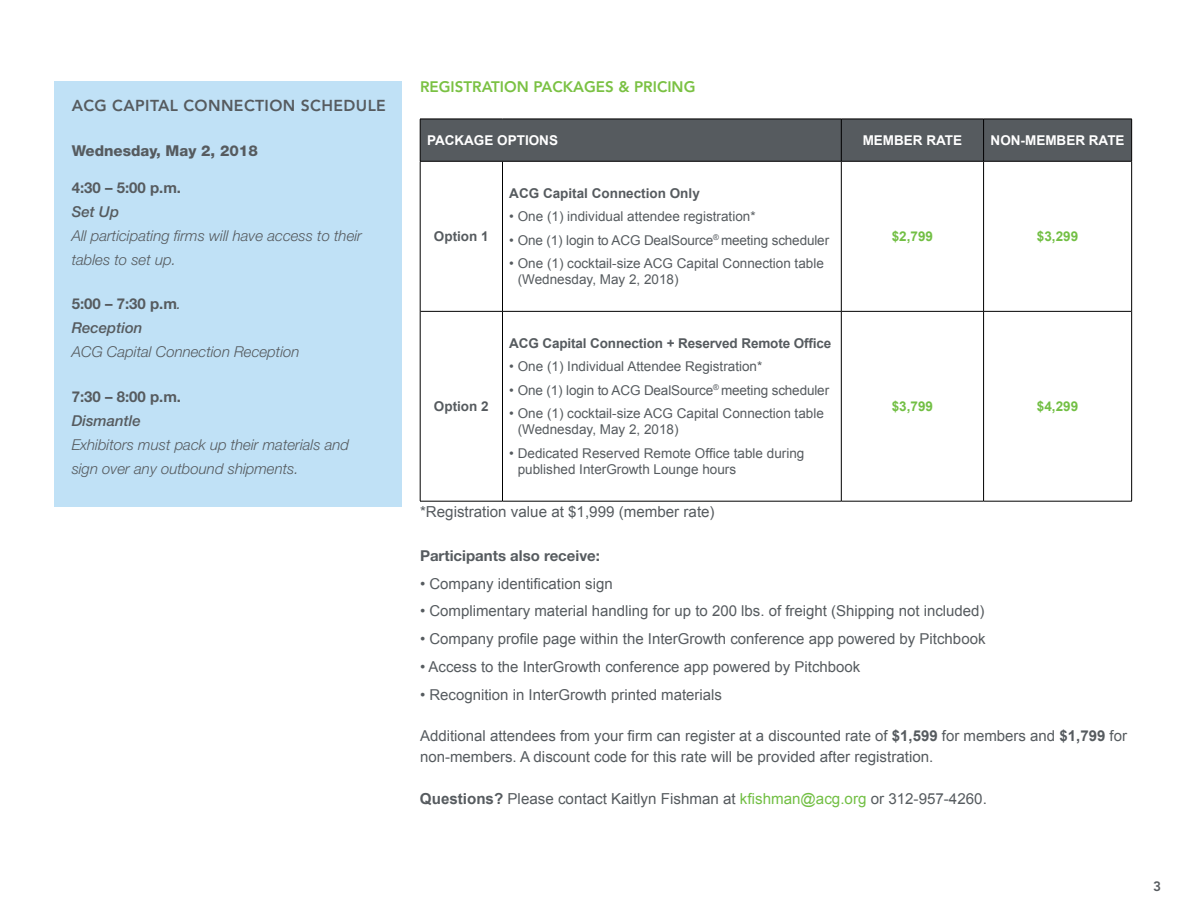
<style>
.page{position:relative;width:1188px;height:918px;background:#fff}
.page>*{position:absolute;margin:0;border:0;box-sizing:border-box;transform-origin:0 0}
.t1{font:800 15.75px "Avenir LT Std";letter-spacing:.025em;color:#565b5f}
.t2{font:15.15px "Arial";color:#565b5f}
.t3{font:800 15.15px "Avenir LT Std";color:#7ac143}
.t4{font:15px "Arial";color:#565b5f}
.t5{font:italic 300 15px/24px "Helvetica Neue LT Std";color:#565b5f}
.t6{font:700 15px/24px "Helvetica Neue LT Std";color:#565b5f}
.t7{font:800 15px "Helvetica Neue LT Std";color:#565b5f}
.t8{font:italic 500 15px "Helvetica Neue LT Std";color:#565b5f}
.t9{font:13.5px/16.5px "Arial";color:#565b5f}
.t10{font:700 13.5px "Arial";letter-spacing:-.01em;color:#565b5f}
.t11{font:700 13.5px "Arial";color:#fff}
.t12{font:700 13.5px "Arial";color:#72bf44}
.t13{font:800 13.5px "Avenir LT Std";color:#565b5f}
.s1{font-weight:400;font-style:italic}
.s2{font-weight:500;font-style:italic}
.s3{font-weight:700}
.s4{font-size:15px}
.s5{color:#72bf44}
</style>
<div class="page">
<div style="left:421px;top:120px;width:710px;height:41px;background:#565b5f"></div>
<hr style="left:841px;top:119px;width:1px;height:42px;background:#000">
<hr style="left:420px;top:161px;width:83px;height:1px;background:#000">
<hr style="left:503px;top:161px;width:338px;height:1px;background:#000">
<hr style="left:841px;top:161px;width:143px;height:1px;background:#000">
<hr style="left:841px;top:161px;width:1px;height:150px;background:#000">
<hr style="left:984px;top:161px;width:148px;height:1px;background:#000">
<hr style="left:841px;top:312px;width:1px;height:189px;background:#000">
<hr style="left:420px;top:501px;width:83px;height:1px;background:#000">
<hr style="left:503px;top:501px;width:338px;height:1px;background:#000">
<hr style="left:841px;top:501px;width:143px;height:1px;background:#000">
<hr style="left:984px;top:501px;width:148px;height:1px;background:#000">
<hr style="left:420px;top:311px;width:82px;height:1px;background:#000">
<hr style="left:503px;top:311px;width:338px;height:1px;background:#000">
<hr style="left:841px;top:311px;width:142px;height:1px;background:#000">
<hr style="left:984px;top:311px;width:147px;height:1px;background:#000">
<hr style="left:420px;top:119px;width:83px;height:1px;background:#000">
<hr style="left:420px;top:119px;width:1px;height:42px;background:#000">
<hr style="left:503px;top:119px;width:338px;height:1px;background:#000">
<hr style="left:841px;top:119px;width:143px;height:1px;background:#000">
<hr style="left:984px;top:119px;width:148px;height:1px;background:#000">
<hr style="left:983px;top:119px;width:1px;height:42px;background:#000">
<hr style="left:1131px;top:119px;width:1px;height:42px;background:#000">
<hr style="left:420px;top:161px;width:1px;height:150px;background:#000">
<hr style="left:502px;top:161px;width:1px;height:150px;background:#000">
<hr style="left:983px;top:161px;width:1px;height:150px;background:#000">
<hr style="left:1131px;top:161px;width:1px;height:150px;background:#000">
<hr style="left:420px;top:311px;width:1px;height:190px;background:#000">
<hr style="left:502px;top:311px;width:1px;height:190px;background:#000">
<hr style="left:983px;top:311px;width:1px;height:190px;background:#000">
<hr style="left:1131px;top:311px;width:1px;height:190px;background:#000">
<div style="left:54px;top:81px;width:348px;height:426px;background:#c0e1f6"></div>
<p class="t1" style="left:72px;top:96px;width:316px">ACG CAPITAL CONNECTION SCHEDULE</p>
<p class="t7" style="left:72px;top:141px;width:188px">Wednesday, May 2, 2018</p>
<p class="t6" style="left:72px;top:175px;width:111px">4:30 – 5:00 p.m.</p>
<p class="t8" style="left:72px;top:203px;width:49px">Set Up</p>
<p class="t5" style="left:72px;top:223px;width:292px">All participating firms will have access to their tables to set up.</p>
<p class="t6" style="left:72px;top:292px;width:111px">5:00 – 7:30 p.m<span class="s1">.<br></span><span class="s2">Reception</span></p>
<p class="t5" style="left:72px;top:340px;width:229px">ACG Capital Connection Reception</p>
<p class="t6" style="left:72px;top:384px;width:111px">7:30 – 8:00 p.m.</p>
<p class="t8" style="left:72px;top:411px;width:71px">Dismantle</p>
<p class="t5" style="left:72px;top:432px;width:279px">Exhibitors must pack up their materials and sign over any outbound shipments.</p>
<p class="t3" style="left:420px;top:78px;width:277px">REGISTRATION PACKAGES &amp; PRICING</p>
<p class="t11" style="left:427px;top:131px;width:133px">PACKAGE OPTIONS</p>
<p class="t11" style="left:863px;top:131px;width:101px">MEMBER RATE</p>
<p class="t11" style="left:991px;top:131px;width:135px">NON-MEMBER RATE</p>
<p class="t10" style="left:434px;top:227px;width:56px">Option 1</p>
<p class="t10" style="left:434px;top:397px;width:56px">Option 2</p>
<p class="t10" style="left:509px;top:184px;width:192px">ACG Capital Connection Only</p>
<p class="t9" style="left:509px;top:209px;width:248px">• One (1) individual attendee registration*</p>
<p class="t9" style="left:509px;top:232px;width:321px">• One (1) login to ACG DealSource<sup>®</sup> meeting scheduler</p>
<p class="t9" style="left:518px;top:255px;width:308px;text-indent:-8px">• One (1) cocktail-size ACG Capital Connection table (Wednesday, May 2, 2018)</p>
<p class="t10" style="left:509px;top:334px;width:324px">ACG Capital Connection + Reserved Remote Office</p>
<p class="t9" style="left:509px;top:359px;width:255px">• One (1) Individual Attendee Registration*</p>
<p class="t9" style="left:509px;top:382px;width:321px">• One (1) login to ACG DealSource<sup>®</sup> meeting scheduler</p>
<p class="t9" style="left:518px;top:405px;width:308px;text-indent:-8px">• One (1) cocktail-size ACG Capital Connection table (Wednesday, May 2, 2018)</p>
<p class="t9" style="left:518px;top:445px;width:288px;text-indent:-8px">• Dedicated Reserved Remote Office table during published InterGrowth Lounge hours</p>
<p class="t12" style="left:892px;top:227px;width:43px">$2,799</p>
<p class="t12" style="left:1037px;top:227px;width:43px">$3,299</p>
<p class="t12" style="left:892px;top:397px;width:43px">$3,799</p>
<p class="t12" style="left:1037px;top:397px;width:43px">$4,299</p>
<p class="t2" style="left:420px;top:501px;width:296px">*Registration value at $1,999 (member rate)</p>
<p class="t6" style="left:420px;top:543px;width:181px">Participants also receive:</p>
<p class="t4" style="left:420px;top:574px;width:194px">• Company identification sign</p>
<p class="t4" style="left:420px;top:601px;width:566px">• Complimentary material handling for up to 200 lbs. of freight (Shipping not included)</p>
<p class="t4" style="left:420px;top:629px;width:567px">• Company profile page within the InterGrowth conference app powered by Pitchbook</p>
<p class="t4" style="left:420px;top:657px;width:442px">• Access to the InterGrowth conference app powered by Pitchbook</p>
<p class="t4" style="left:420px;top:685px;width:304px">• Recognition in InterGrowth printed materials</p>
<p class="t4" style="left:420px;top:726px;width:709px">Additional attendees from your firm can register at a discounted rate of <span class="s3">$1,599</span> for members and <span class="s3">$1,799</span> for</p>
<p class="t2" style="left:420px;top:747px;width:515px"><span class="s4">non-members.</span> A discount code for this rate will be provided after registration.</p>
<p class="t2" style="left:420px;top:789px;width:568px"><span class="s3">Questions?</span> Please contact Kaitlyn Fishman at <span class="s5">kfishman@acg.org</span> or 312-957-4260.</p>
<p class="t13" style="left:1153px;top:878px;width:9px">3</p>
</div>
